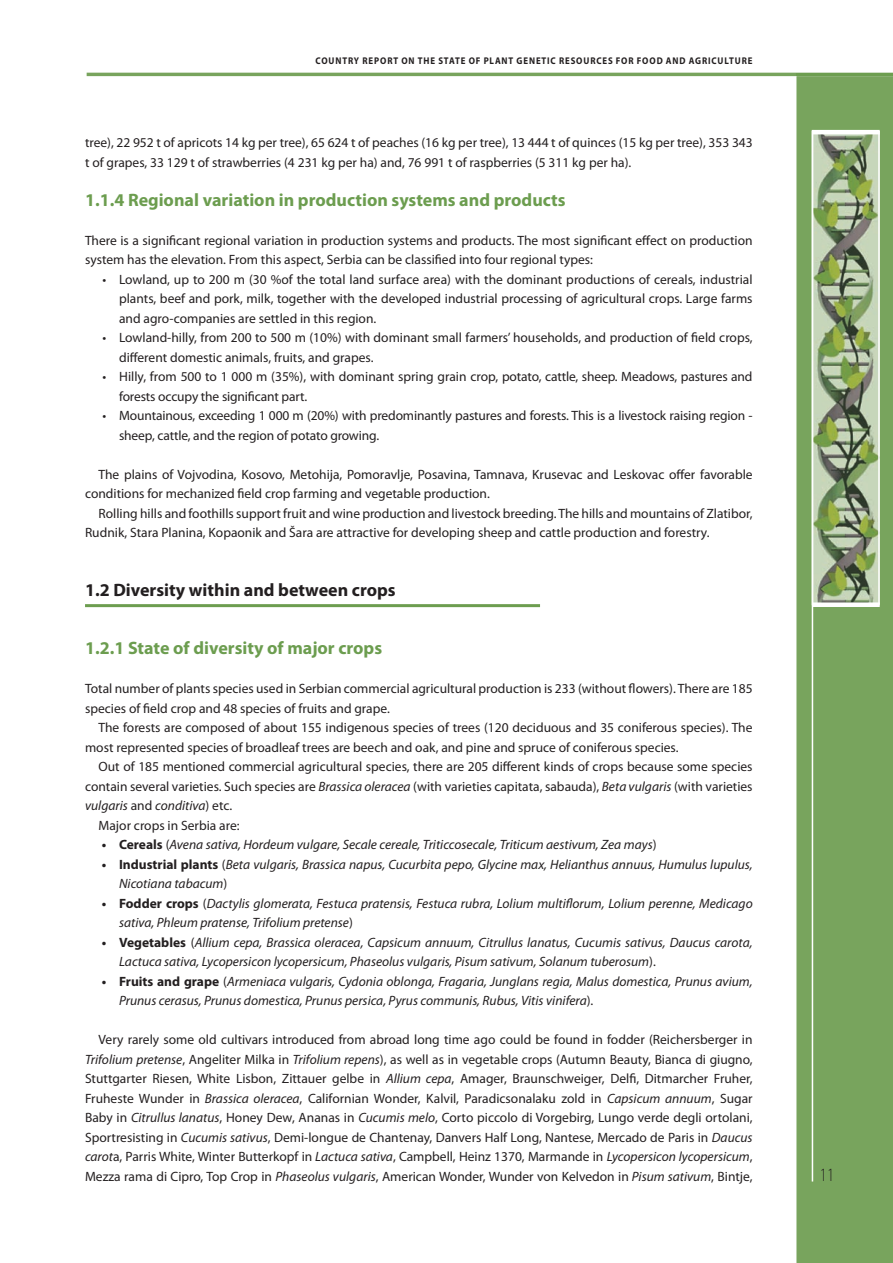
<style>
.page{position:relative;width:893px;height:1263px;background:#fff}
.page>*{position:absolute;margin:0;border:0;box-sizing:border-box;transform-origin:0 0}
.t1{font:300 18.75px "Myriad Pro";color:#231f20;scale:.8 1}
.t2{font:700 18px "Myriad Pro";color:#6c9d4f}
.t3{font:700 18px "Myriad Pro";color:#231f20}
.t4{font:13.5px/19.5px "Myriad Pro";color:#231f20}
.t5{font:italic 13.5px/19.5px "Myriad Pro";color:#231f20}
.t6{font:700 9.75px "Myriad Pro";letter-spacing:.1em;color:#231f20;scale:.9 1}
.s1{font-style:italic}
.s2{font-style:normal}
.s3{font-weight:700;font-style:normal}
</style>
<div class="page">
<div style="left:796px;top:76px;width:97px;height:1187px;background:#78a45d"></div>
<img style="left:814px;top:134px;width:64px;height:468px">
<div style="left:812px;top:131px;width:68px;height:474px;border:1px solid #fff"></div>
<div style="left:813px;top:602px;width:67px;height:5px;background:#fff"></div>
<hr style="left:813px;top:130px;width:67px;height:4px;background:#fff">
<hr style="left:87px;top:73px;width:806px;height:3px;background:#78a45d">
<hr style="left:796px;top:74px;width:97px;height:2px;background:#6d9e50">
<hr style="left:812px;top:130px;width:1px;height:1051px;background:#fff">
<hr style="left:85px;top:604px;width:455px;height:3px;background:#6c9d4f">
<p class="t6" style="left:315px;top:55px;width:487px">COUNTRY REPORT ON THE STATE OF PLANT GENETIC RESOURCES FOR FOOD AND AGRICULTURE</p>
<p class="t4" style="left:85px;top:133px;width:669px">tree), 22 952 t of apricots 14 kg per tree), 65 624 t of peaches (16 kg per tree), 13 444 t of quinces (15 kg per tree), 353 343 t of grapes, 33 129 t of strawberries (4 231 kg per ha) and, 76 991 t of raspberries (5 311 kg per ha).</p>
<h2 class="t2" style="left:85px;top:188px;width:482px">1.1.4 Regional variation in production systems and products</h2>
<p class="t4" style="left:85px;top:230px;width:669px">There is a significant regional variation in production systems and products. The most significant effect on production system has the elevation. From this aspect, Serbia can be classified into four regional types:</p>
<p class="t4" style="left:119px;top:269px;width:635px;text-align:justify;text-indent:-17px">• Lowland, up to 200 m (30 %of the total land surface area) with the dominant productions of cereals, industrial plants, beef and pork, milk, together with the developed industrial processing of agricultural crops. Large farms and agro-companies are settled in this region.</p>
<p class="t4" style="left:119px;top:328px;width:635px;text-indent:-17px">• Lowland-hilly, from 200 to 500 m (10%) with dominant small farmers’ households, and production of field crops, different domestic animals, fruits, and grapes.</p>
<p class="t4" style="left:119px;top:367px;width:635px;text-indent:-17px">• Hilly, from 500 to 1 000 m (35%), with dominant spring grain crop, potato, cattle, sheep. Meadows, pastures and forests occupy the significant part.</p>
<p class="t4" style="left:119px;top:406px;width:635px;text-indent:-16px">• Mountainous, exceeding 1 000 m (20%) with predominantly pastures and forests. This is a livestock raising region - sheep, cattle, and the region of potato growing.</p>
<p class="t4" style="left:85px;top:464px;width:669px;text-indent:14px">The plains of Vojvodina, Kosovo, Metohija, Pomoravlje, Posavina, Tamnava, Krusevac and Leskovac offer favorable conditions for mechanized field crop farming and vegetable production.</p>
<p class="t4" style="left:85px;top:503px;width:669px;text-indent:14px">Rolling hills and foothills support fruit and wine production and livestock breeding. The hills and mountains of Zlatibor,<br>Rudnik, Stara Planina, Kopaonik and Šara are attractive for developing sheep and cattle production and forestry.</p>
<h2 class="t3" style="left:85px;top:578px;width:312px">1.2 Diversity within and between crops</h2>
<h2 class="t2" style="left:85px;top:636px;width:299px">1.2.1 State of diversity of major crops</h2>
<p class="t4" style="left:85px;top:679px;width:669px">Total number of plants species used in Serbian commercial agricultural production is 233 (without flowers). There are 185 species of field crop and 48 species of fruits and grape.</p>
<p class="t4" style="left:85px;top:718px;width:669px;text-indent:14px">The forests are composed of about 155 indigenous species of trees (120 deciduous and 35 coniferous species). The most represented species of broadleaf trees are beech and oak, and pine and spruce of coniferous species.</p>
<p class="t4" style="left:99px;top:757px;width:656px">Out of 185 mentioned commercial agricultural species, there are 205 different kinds of crops because some species</p>
<p class="t4" style="left:85px;top:776px;width:669px">contain several varieties. Such species are <span class="s1">Brassica oleracea</span> (with varieties capitata, sabauda), <span class="s1">Beta vulgaris</span> (with varieties</p>
<p class="t5" style="left:85px;top:796px;width:149px">vulgaris <span class="s2">and</span> conditiva<span class="s2">) etc.</span></p>
<p class="t4" style="left:99px;top:815px;width:143px">Major crops in Serbia are:</p>
<p class="t5" style="left:102px;top:835px;width:556px"><span class="s3">• Cereals</span> <span class="s2">(</span>Avena sativa, Hordeum vulgare, Secale cereale, Triticcosecale, Triticum aestivum, Zea mays<span class="s2">)</span></p>
<p class="t5" style="left:119px;top:854px;width:635px;text-indent:-17px"><span class="s3">• Industrial plants</span> <span class="s2">(</span>Beta vulgaris, Brassica napus, Cucurbita pepo, Glycine max, Helianthus annuus, Humulus lupulus,<br>Nicotiana tabacum<span class="s2">)</span></p>
<p class="t5" style="left:119px;top:893px;width:635px;text-indent:-17px"><span class="s3">• Fodder crops</span> <span class="s2">(</span>Dactylis glomerata, Festuca pratensis, Festuca rubra, Lolium multiflorum, Lolium perenne, Medicago sativa, Phleum pratense, Trifolium pretense<span class="s2">)</span></p>
<p class="t5" style="left:119px;top:932px;width:635px;text-indent:-17px"><span class="s3">• Vegetables</span> <span class="s2">(</span>Allium cepa, Brassica oleracea, Capsicum annuum, Citrullus lanatus, Cucumis sativus, Daucus carota,<br>Lactuca sativa, Lycopersicon lycopersicum, Phaseolus vulgaris, Pisum sativum, Solanum tuberosum<span class="s2">).</span></p>
<p class="t5" style="left:119px;top:971px;width:635px;text-indent:-17px"><span class="s3">• Fruits and grape</span> <span class="s2">(</span>Armeniaca vulgaris, Cydonia oblonga, Fragaria, Junglans regia, Malus domestica, Prunus avium,<br>Prunus cerasus, Prunus domestica, Prunus persica, Pyrus communis, Rubus, Vitis vinifera<span class="s2">).</span></p>
<p class="t4" style="left:85px;top:1029px;width:669px;text-align:justify;text-indent:14px">Very rarely some old cultivars introduced from abroad long time ago could be found in fodder (Reichersberger in <span class="s1">Trifolium pretense</span>, Angeliter Milka in <span class="s1">Trifolium repens</span>), as well as in vegetable crops (Autumn Beauty, Bianca di giugno, Stuttgarter Riesen, White Lisbon, Zittauer gelbe in <span class="s1">Allium cepa</span>, Amager, Braunschweiger, Delfi, Ditmarcher Fruher, Fruheste Wunder in <span class="s1">Brassica oleracea</span>, Californian Wonder, Kalvil, Paradicsonalaku zold in <span class="s1">Capsicum annuum</span>, Sugar Baby in <span class="s1">Citrullus lanatus</span>, Honey Dew, Ananas in <span class="s1">Cucumis melo</span>, Corto piccolo di Vorgebirg, Lungo verde degli ortolani, Sportresisting in <span class="s1">Cucumis sativus</span>, Demi-longue de Chantenay, Danvers Half Long, Nantese, Mercado de Paris in <span class="s1">Daucus carot</span>a, Parris White, Winter Butterkopf in <span class="s1">Lactuca sativa</span>, Campbell, Heinz 1370, Marmande in <span class="s1">Lycopersicon lycopersicum</span>, Mezza rama di Cipro, Top Crop in <span class="s1">Phaseolus vulgaris</span>, American Wonder, Wunder von Kelvedon in <span class="s1">Pisum sativum</span>, Bintje,</p>
<h1 class="t1" style="left:820px;top:1163px;width:20px">11</h1>
</div>
